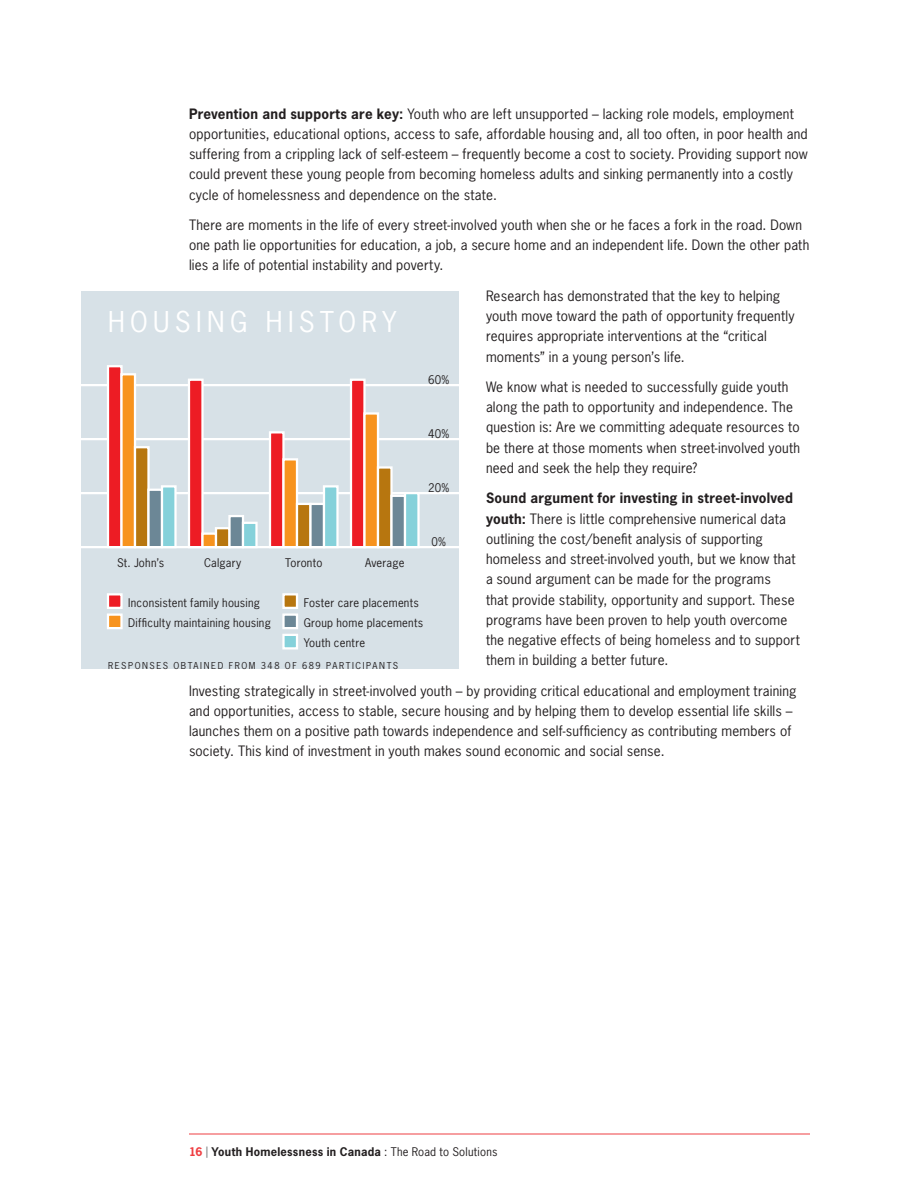
<style>
.page{position:relative;width:918px;height:1188px;background:#fff}
.page>*{position:absolute;margin:0;border:0;box-sizing:border-box;transform-origin:0 0}
.t1{font:27px "News Gothic Std";letter-spacing:.2em;color:#fff}
.t2{font:13.5px/20.2px "News Gothic Std";letter-spacing:.015em;color:#231f20}
.t3{font:11.25px/20.2px "News Gothic Std";letter-spacing:.02em;color:#231f20}
.t4{font:700 11.25px "News Gothic Std";letter-spacing:.025em;color:#231f20}
.t5{font:9px "News Gothic Std";letter-spacing:.18em;color:#231f20}
.s1{font-weight:700}
.s2{color:#ef3e42}
.s3{font-weight:400;color:#737477}
.s4{font-weight:400}
</style>
<div class="page">
<hr style="left:189px;top:1134px;width:621px;height:1px;background:#ef3e42">
<div style="left:81px;top:291px;width:378px;height:378px;background:#d7e1e7"></div>
<hr style="left:81px;top:546px;width:378px;height:2px;background:#fff">
<hr style="left:81px;top:384px;width:378px;height:2px;background:#fff">
<hr style="left:81px;top:438px;width:378px;height:2px;background:#fff">
<hr style="left:81px;top:492px;width:378px;height:2px;background:#fff">
<div style="left:107px;top:365px;width:16px;height:183px;background:#ed1c24;border:2px solid #fff"></div>
<div style="left:120px;top:373px;width:16px;height:175px;background:#f7931e;border:2px solid #fff"></div>
<div style="left:134px;top:446px;width:16px;height:102px;background:#b7760f;border:2px solid #fff"></div>
<div style="left:147px;top:489px;width:16px;height:59px;background:#6c8796;border:2px solid #fff"></div>
<div style="left:161px;top:485px;width:16px;height:63px;background:#85d1da;border:2px solid #fff"></div>
<div style="left:188px;top:379px;width:16px;height:169px;background:#ed1c24;border:2px solid #fff"></div>
<div style="left:201px;top:533px;width:16px;height:15px;background:#f7931e;border:2px solid #fff"></div>
<div style="left:215px;top:527px;width:16px;height:21px;background:#b7760f;border:2px solid #fff"></div>
<div style="left:228px;top:515px;width:16px;height:33px;background:#6c8796;border:2px solid #fff"></div>
<div style="left:242px;top:522px;width:16px;height:26px;background:#85d1da;border:2px solid #fff"></div>
<div style="left:269px;top:431px;width:16px;height:117px;background:#ed1c24;border:2px solid #fff"></div>
<div style="left:282px;top:458px;width:16px;height:90px;background:#f7931e;border:2px solid #fff"></div>
<div style="left:296px;top:503px;width:16px;height:45px;background:#b7760f;border:2px solid #fff"></div>
<div style="left:309px;top:503px;width:16px;height:45px;background:#6c8796;border:2px solid #fff"></div>
<div style="left:323px;top:485px;width:16px;height:63px;background:#85d1da;border:2px solid #fff"></div>
<div style="left:350px;top:379px;width:16px;height:169px;background:#ed1c24;border:2px solid #fff"></div>
<div style="left:363px;top:412px;width:16px;height:136px;background:#f7931e;border:2px solid #fff"></div>
<div style="left:377px;top:466px;width:16px;height:82px;background:#b7760f;border:2px solid #fff"></div>
<div style="left:390px;top:495px;width:16px;height:53px;background:#6c8796;border:2px solid #fff"></div>
<div style="left:404px;top:492px;width:16px;height:56px;background:#85d1da;border:2px solid #fff"></div>
<div style="left:282px;top:593px;width:16px;height:16px;background:#b7760f;border:2px solid #fff"></div>
<div style="left:282px;top:614px;width:16px;height:15px;background:#6c8796;border:2px solid #fff"></div>
<div style="left:107px;top:593px;width:16px;height:16px;background:#ed1c24;border:2px solid #fff"></div>
<div style="left:107px;top:614px;width:16px;height:15px;background:#f7931e;border:2px solid #fff"></div>
<div style="left:282px;top:634px;width:16px;height:16px;background:#85d1da;border:2px solid #fff"></div>
<p class="t2" style="left:189px;top:103px;width:620px"><span class="s1">Prevention and supports are key:</span> Youth who are left unsupported – lacking role models, employment opportunities, educational options, access to safe, affordable housing and, all too often, in poor health and suffering from a crippling lack of self-esteem – frequently become a cost to society. Providing support now could prevent these young people from becoming homeless adults and sinking permanently into a costly cycle of homelessness and dependence on the state.</p>
<p class="t2" style="left:189px;top:215px;width:622px">There are moments in the life of every street-involved youth when she or he faces a fork in the road. Down one path lie opportunities for education, a job, a secure home and an independent life. Down the other path lies a life of potential instability and poverty.</p>
<p class="t2" style="left:486px;top:285px;width:310px">Research has demonstrated that the key to helping youth move toward the path of opportunity frequently requires appropriate interventions at the “critical moments” in a young person’s life.</p>
<p class="t2" style="left:486px;top:377px;width:316px">We know what is needed to successfully guide youth along the path to opportunity and independence. The question is: Are we committing adequate resources to be there at those moments when street-involved youth need and seek the help they require?</p>
<p class="t2" style="left:486px;top:488px;width:315px"><span class="s1">Sound argument for investing in street-involved youth:</span> There is little comprehensive numerical data outlining the cost/benefit analysis of supporting homeless and street-involved youth, but we know that a sound argument can be made for the programs<br>that provide stability, opportunity and support. These programs have been proven to help youth overcome the negative effects of being homeless and to support them in building a better future.</p>
<p class="t2" style="left:189px;top:680px;width:609px">Investing strategically in street-involved youth – by providing critical educational and employment training and opportunities, access to stable, secure housing and by helping them to develop essential life skills – launches them on a positive path towards independence and self-sufficiency as contributing members of society. This kind of investment in youth makes sound economic and social sense.</p>
<h1 class="t1" style="left:108px;top:304px;width:290px">HOUSING HISTORY</h1>
<p class="t3" style="left:428px;top:370px;width:23px">60%</p>
<p class="t3" style="left:428px;top:424px;width:23px">40%</p>
<p class="t3" style="left:428px;top:478px;width:23px">20%</p>
<p class="t3" style="left:431px;top:532px;width:16px">0%</p>
<p class="t3" style="left:117px;top:553px;width:49px">St. John’s</p>
<p class="t3" style="left:204px;top:553px;width:39px">Calgary</p>
<p class="t3" style="left:285px;top:553px;width:39px">Toronto</p>
<p class="t3" style="left:365px;top:553px;width:41px">Average</p>
<p class="t3" style="left:128px;top:592px;width:144px">Inconsistent family housing<br>Difficulty maintaining housing</p>
<p class="t3" style="left:304px;top:592px;width:121px">Foster care placements<br>Group home placements</p>
<p class="t3" style="left:304px;top:633px;width:63px">Youth centre</p>
<p class="t5" style="left:108px;top:659px;width:117px">Responses obtai nedfr</p>
<p class="t5" style="left:241px;top:659px;width:104px">om 348 of 689particip</p>
<p class="t5" style="left:373px;top:659px;width:27px">ant s</p>
<p class="t4" style="left:189px;top:1145px;width:310px"><span class="s2">16</span> <span class="s3">|</span> Youth Homelessness in Canada <span class="s4">: The Road to Solutions</span></p>
</div>
